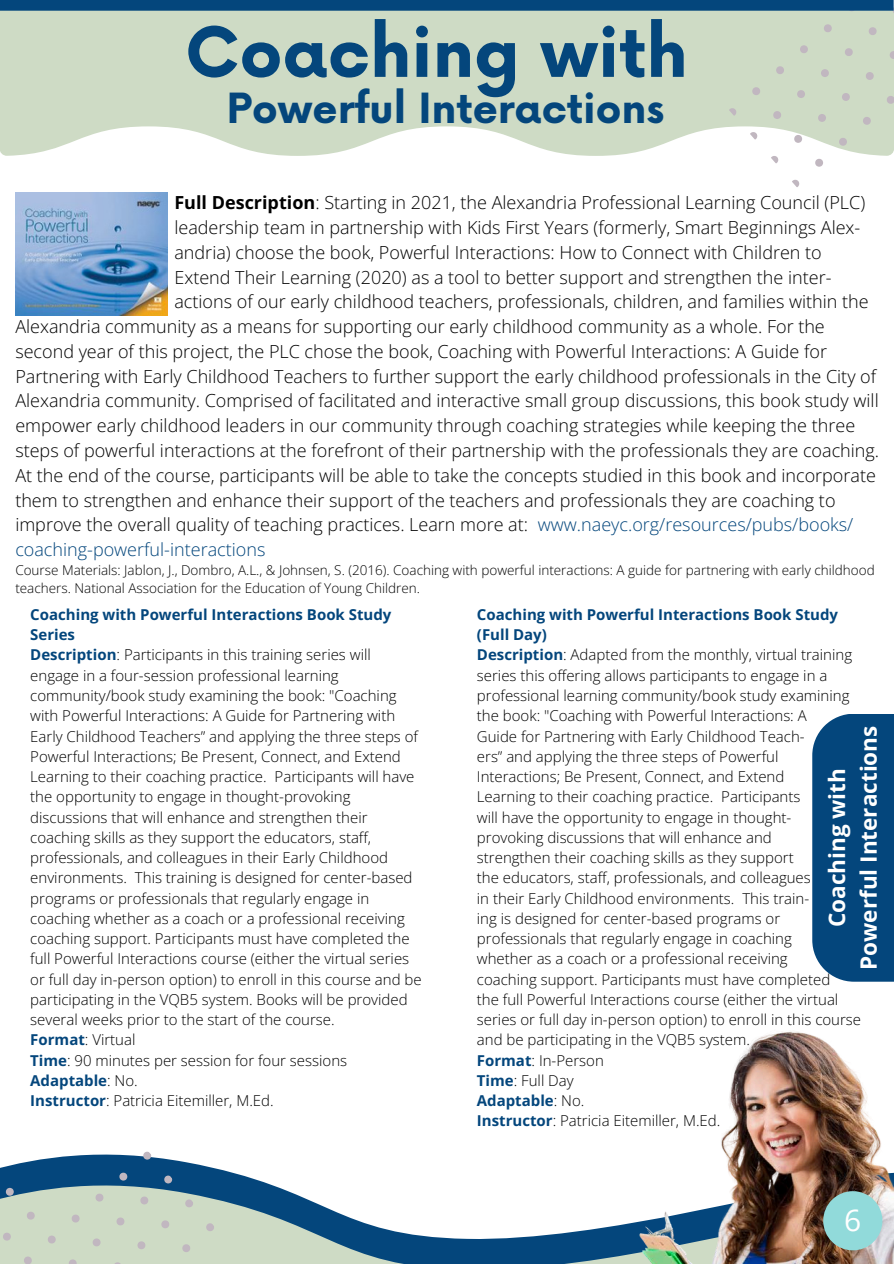
<style>
.page{position:relative;width:894px;height:1264px;background:#fff}
.page>*{position:absolute;margin:0;border:0;box-sizing:border-box;transform-origin:0 0}
.t1{font:700 67.5px "Now";color:#04467c}
.t2{font:700 40.5px "Now";color:#04467c}
.t3{font:30px "Open Sans";color:#fff}
.t4{font:700 22.5px/31.5px "Open Sans";color:#fff;text-align:center}
.t5{font:300 18px "Open Sans";color:#000}
.t6{font:300 18px "Open Sans";color:#04467c}
.t7{font:300 15px/20.2px "Open Sans";color:#000}
.t8{font:700 15px/20.2px "Open Sans";color:#04467c}
.t9{font:300 13.5px/18px "Open Sans";color:#000}
.s1{font-weight:700}
.s2{color:#04467c}
.s3{font-weight:700;color:#04467c}
.s4{font-weight:300;color:#000}
</style>
<div class="page">
<svg style="left:0;top:1154px;width:248px;height:23px;fill:#04467c"></svg>
<svg style="left:0;top:1177px;width:621px;height:86px"></svg>
<img style="left:621px;top:1031px;width:272px;height:232px">
<div style="left:823px;top:1191px;width:59px;height:59px;background:#91dada;border-radius:50%"></div>
<svg style="left:0;top:11px;width:893px;height:144px;background:#d2deca"></svg>
<svg style="left:884px;top:94px;width:9px;height:11px"></svg>
<svg style="left:861px;top:115px;width:11px;height:11px"></svg>
<svg style="left:837px;top:136px;width:11px;height:11px"></svg>
<svg style="left:815px;top:158px;width:8px;height:9px"></svg>
<svg style="left:792px;top:179px;width:8px;height:8px"></svg>
<svg style="left:887px;top:49px;width:6px;height:12px"></svg>
<svg style="left:863px;top:70px;width:12px;height:12px"></svg>
<svg style="left:840px;top:91px;width:11px;height:12px"></svg>
<svg style="left:816px;top:112px;width:11px;height:11px"></svg>
<svg style="left:792px;top:133px;width:11px;height:11px"></svg>
<svg style="left:768px;top:154px;width:11px;height:10px"></svg>
<svg style="left:890px;top:11px;width:3px;height:5px"></svg>
<svg style="left:866px;top:26px;width:12px;height:11px"></svg>
<svg style="left:842px;top:47px;width:12px;height:11px"></svg>
<svg style="left:819px;top:67px;width:11px;height:12px"></svg>
<svg style="left:795px;top:88px;width:11px;height:12px"></svg>
<svg style="left:771px;top:109px;width:11px;height:12px"></svg>
<svg style="left:747px;top:130px;width:11px;height:12px"></svg>
<svg style="left:845px;top:11px;width:12px;height:2px"></svg>
<svg style="left:822px;top:23px;width:11px;height:11px"></svg>
<svg style="left:798px;top:44px;width:11px;height:11px"></svg>
<svg style="left:774px;top:65px;width:11px;height:11px"></svg>
<svg style="left:750px;top:86px;width:11px;height:11px"></svg>
<svg style="left:726px;top:106px;width:11px;height:12px"></svg>
<div style="left:0;top:0;width:893px;height:11px;background:#04467c"></div>
<div style="left:812px;top:713px;width:81px;height:268px;background:#04467c"></div>
<img style="left:15px;top:192px;width:152px;height:124px">
<svg style="left:204px;top:1221px;width:12px;height:11px"></svg>
<svg style="left:181px;top:1242px;width:11px;height:11px"></svg>
<svg style="left:183px;top:1197px;width:12px;height:11px"></svg>
<svg style="left:160px;top:1218px;width:11px;height:11px"></svg>
<svg style="left:136px;top:1239px;width:11px;height:11px"></svg>
<svg style="left:112px;top:1260px;width:11px;height:3px"></svg>
<svg style="left:162px;top:1173px;width:12px;height:12px"></svg>
<svg style="left:139px;top:1194px;width:11px;height:12px"></svg>
<svg style="left:115px;top:1215px;width:11px;height:11px"></svg>
<svg style="left:91px;top:1236px;width:11px;height:11px"></svg>
<svg style="left:67px;top:1257px;width:11px;height:6px"></svg>
<svg style="left:142px;top:1151px;width:11px;height:10px"></svg>
<svg style="left:118px;top:1170px;width:11px;height:12px"></svg>
<svg style="left:94px;top:1191px;width:11px;height:12px"></svg>
<svg style="left:70px;top:1212px;width:11px;height:12px"></svg>
<svg style="left:46px;top:1233px;width:11px;height:12px"></svg>
<svg style="left:22px;top:1254px;width:11px;height:9px"></svg>
<svg style="left:25px;top:1209px;width:11px;height:12px"></svg>
<svg style="left:1px;top:1230px;width:12px;height:12px"></svg>
<svg style="left:4px;top:1186px;width:11px;height:11px"></svg>
<p class="t1" style="left:185px;top:16px;width:504px">Coaching with</p>
<p class="t2" style="left:227px;top:87px;width:439px">Powerful Interactions</p>
<h1 class="t5" style="left:174px;top:190px;width:692px"><span class="s1">Full Description</span>: Starting in 2021, the Alexandria Professional Learning Council (PLC)</h1>
<h1 class="t5" style="left:174px;top:215px;width:687px">leadership team in partnership with Kids First Years (formerly, Smart Beginnings Alex-</h1>
<h1 class="t5" style="left:174px;top:240px;width:648px">andria) choose the book, Powerful Interactions: How to Connect with Children to</h1>
<h1 class="t5" style="left:174px;top:264px;width:658px">Extend Their Learning (2020) as a tool to better support and strengthen the inter-</h1>
<h1 class="t5" style="left:174px;top:289px;width:695px">actions of our early childhood teachers, professionals, children, and families within the</h1>
<h1 class="t5" style="left:15px;top:314px;width:810px">Alexandria community as a means for supporting our early childhood community as a whole. For the</h1>
<h1 class="t5" style="left:15px;top:339px;width:813px">second year of this project, the PLC chose the book, Coaching with Powerful Interactions: A Guide for</h1>
<h1 class="t5" style="left:15px;top:363px;width:862px">Partnering with Early Childhood Teachers to further support the early childhood professionals in the City of</h1>
<h1 class="t5" style="left:15px;top:388px;width:864px">Alexandria community. Comprised of facilitated and interactive small group discussions, this book study will</h1>
<h1 class="t5" style="left:15px;top:413px;width:841px">empower early childhood leaders in our community through coaching strategies while keeping the three</h1>
<h1 class="t5" style="left:15px;top:438px;width:865px">steps of powerful interactions at the forefront of their partnership with the professionals they are coaching.</h1>
<h1 class="t5" style="left:15px;top:462px;width:861px">At the end of the course, participants will be able to take the concepts studied in this book and incorporate</h1>
<h1 class="t5" style="left:15px;top:487px;width:821px">them to strengthen and enhance their support of the teachers and professionals they are coaching to</h1>
<h1 class="t5" style="left:15px;top:512px;width:839px">improve the overall quality of teaching practices. Learn more at: <span class="s2">www.naeyc.org/resources/pubs/books/</span></h1>
<h1 class="t6" style="left:15px;top:537px;width:251px">coaching-powerful-interactions</h1>
<h1 class="t9" style="left:15px;top:561px;width:860px">Course Materials: Jablon, J., Dombro, A.L., &amp; Johnsen, S. (2016). Coaching with powerful interactions: A guide for partnering with early childhood teachers. National Association for the Education of Young Children.</h1>
<h2 class="t8" style="left:477px;top:604px;width:362px">Coaching with Powerful Interactions Book Study (Full Day)</h2>
<h4 class="t7" style="left:477px;top:644px;width:376px"><span class="s3">Description</span>: Adapted from the monthly, virtual training series this offering allows participants to engage in a professional learning community/book study examining the book: "Coaching with Powerful Interactions: A</h4>
<p class="t7" style="left:477px;top:725px;width:329px">Guide for Partnering with Early Childhood Teach-</p>
<p class="t7" style="left:477px;top:745px;width:303px">ers” and applying the three steps of Powerful</p>
<p class="t7" style="left:477px;top:766px;width:309px">Interactions; Be Present, Connect, and Extend</p>
<p class="t7" style="left:477px;top:786px;width:325px">Learning to their coaching practice. Participants</p>
<p class="t7" style="left:477px;top:806px;width:316px">will have the opportunity to engage in thought-</p>
<p class="t7" style="left:477px;top:826px;width:296px">provoking discussions that will enhance and</p>
<p class="t7" style="left:477px;top:847px;width:318px">strengthen their coaching skills as they support</p>
<p class="t7" style="left:477px;top:867px;width:335px">the educators, staff, professionals, and colleagues</p>
<p class="t7" style="left:477px;top:887px;width:334px">in their Early Childhood environments. This train-</p>
<p class="t7" style="left:477px;top:907px;width:316px">ing is designed for center-based programs or professionals that regularly engage in coaching</p>
<p class="t7" style="left:477px;top:948px;width:312px">whether as a coach or a professional receiving</p>
<p class="t7" style="left:477px;top:968px;width:355px">coaching support. Participants must have completed</p>
<p class="t7" style="left:477px;top:988px;width:385px">the full Powerful Interactions course (either the virtual series or full day in-person option) to enroll in this course and be participating in the VQB5 system.</p>
<p class="t7" style="left:477px;top:1049px;width:128px"><span class="s3">Format</span>: In-Person</p>
<p class="t7" style="left:477px;top:1069px;width:98px"><span class="s3">Time</span>: Full Day</p>
<p class="t8" style="left:477px;top:1090px;width:109px">Adaptable<span class="s4">: No.</span></p>
<p class="t7" style="left:477px;top:1110px;width:245px"><span class="s3">Instructor</span>: Patricia Eitemiller, M.Ed.</p>
<p class="t8" style="left:30px;top:604px;width:362px">Coaching with Powerful Interactions Book Study<br>Series</p>
<p class="t7" style="left:30px;top:644px;width:393px"><span class="s3">Description</span>: Participants in this training series will engage in a four-session professional learning community/book study examining the book: "Coaching with Powerful Interactions: A Guide for Partnering with Early Childhood Teachers” and applying the three steps of Powerful Interactions; Be Present, Connect, and Extend Learning to their coaching practice. Participants will have the opportunity to engage in thought-provoking discussions that will enhance and strengthen their coaching skills as they support the educators, staff, professionals, and colleagues in their Early Childhood environments. This training is designed for center-based programs or professionals that regularly engage in coaching whether as a coach or a professional receiving coaching support. Participants must have completed the full Powerful Interactions course (either the virtual series or full day in-person option) to enroll in this course and be participating in the VQB5 system. Books will be provided several weeks prior to the start of the course.</p>
<p class="t7" style="left:30px;top:1029px;width:107px"><span class="s3">Format</span>: Virtual</p>
<p class="t7" style="left:30px;top:1049px;width:318px"><span class="s3">Time</span>: 90 minutes per session for four sessions</p>
<p class="t8" style="left:30px;top:1069px;width:109px">Adaptable<span class="s4">: No.</span></p>
<p class="t7" style="left:30px;top:1090px;width:245px"><span class="s3">Instructor</span>: Patricia Eitemiller, M.Ed.</p>
<p class="t4" style="left:820px;top:969px;width:246px;rotate:-90deg">Coaching with<br>Powerful Interactions</p>
<p class="t3" style="left:844px;top:1199px;width:19px">6</p>
</div>
